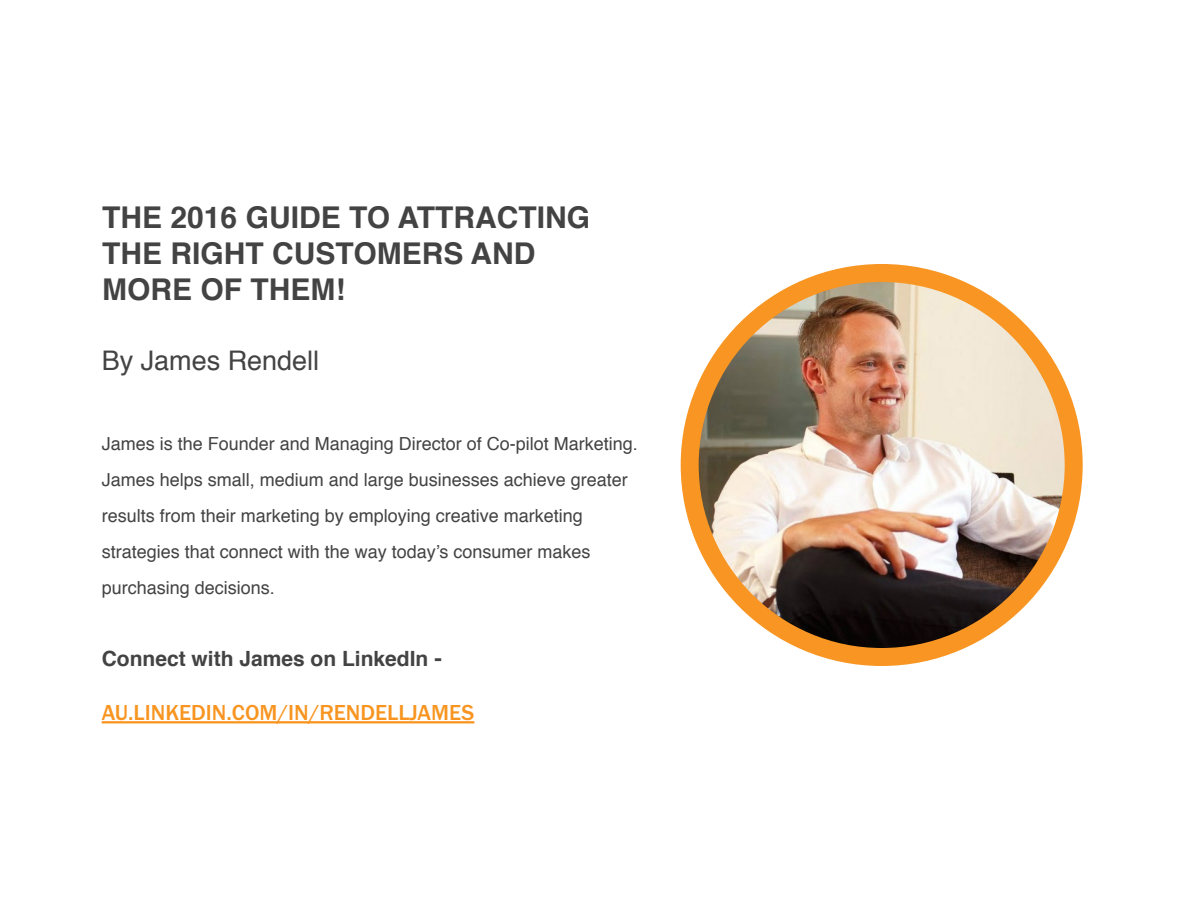
<style>
.page{position:relative;width:1188px;height:918px;background:#fff}
.page>*{position:absolute;margin:0;border:0;box-sizing:border-box;transform-origin:0 0}
.t1{font:700 30px/36px "Helvetica";color:#434343}
.t2{font:27px "Helvetica";color:#434343}
.t3{font:500 22.5px "Franklin Gothic URW";color:#f89521}
.t4{font:700 21px "Helvetica";color:#434343}
.t5{font:18px/36px "Helvetica";color:#434343}
.s1{font-size:22.5px}
</style>
<div class="page">
<img style="left:690px;top:281px;width:384px;height:376px">
<div style="left:681px;top:264px;width:402px;height:402px;border:18px solid #f89523;border-radius:50%"></div>
<hr style="left:102px;top:721px;width:372px;height:2px;background:#f89521">
<h1 class="t1" style="left:102px;top:200px;width:489px">THE 2016 GUIDE TO ATTRACTING<br>THE RIGHT CUSTOMERS AND<br>MORE OF THEM!</h1>
<h2 class="t2" style="left:102px;top:339px;width:219px">By James Rendell</h2>
<p class="t5" style="left:102px;top:426px;width:538px">James is the Founder and Managing Director of Co-pilot Marketing.<br>James helps small, medium and large businesses achieve greater results from their marketing by employing creative marketing strategies that connect with the way today’s consumer makes purchasing decisions.</p>
<p class="t4" style="left:102px;top:642px;width:342px">Connect with James on LinkedIn <span class="s1">-</span></p>
<p class="t3" style="left:102px;top:699px;width:374px">AU.LINKEDIN.COM/IN/RENDELLJAMES</p>
</div>
